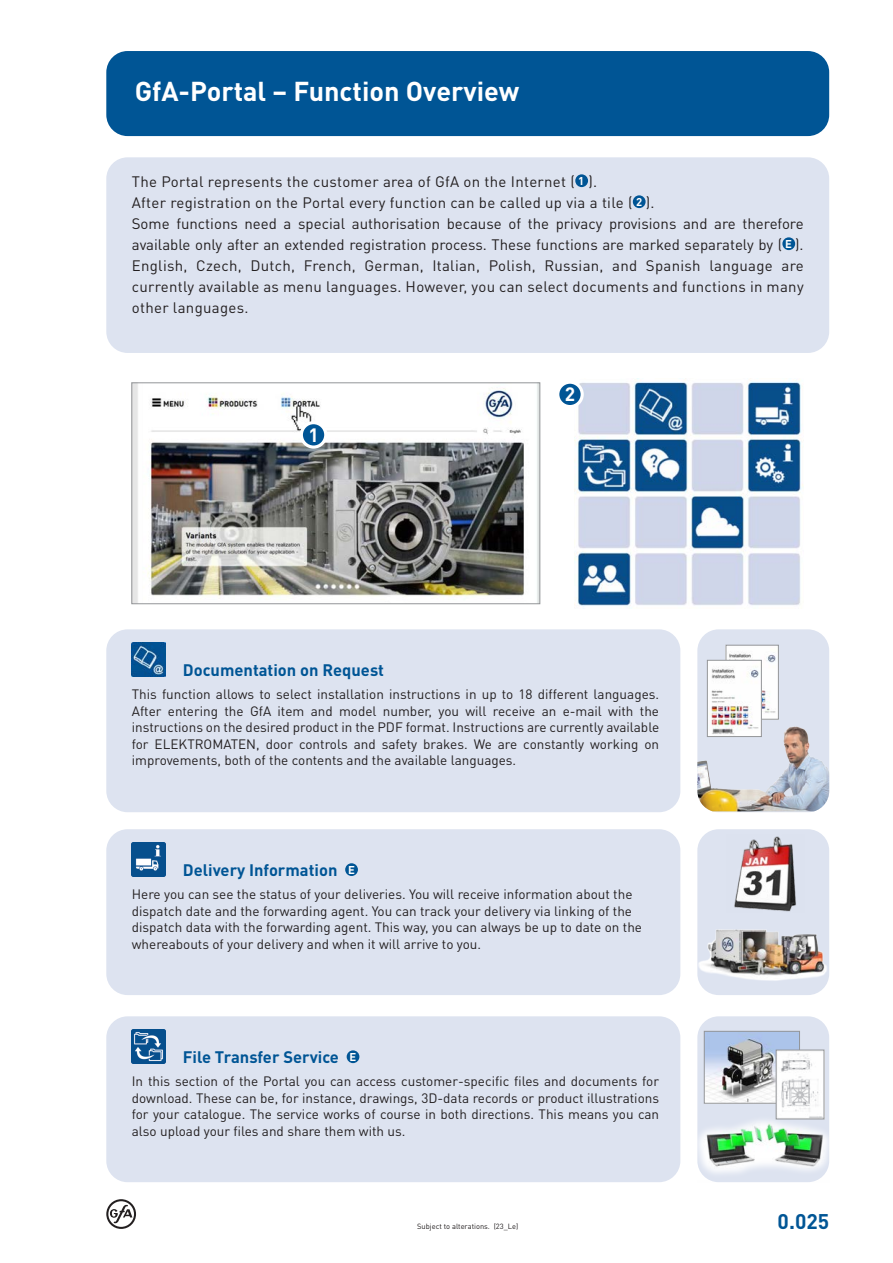
<style>
.page{position:relative;width:893px;height:1263px;background:#fff}
.page>*{position:absolute;margin:0;border:0;box-sizing:border-box;transform-origin:0 0}
.t1{font:700 27px "DIN Pro";color:#fff}
.t2{font:700 21px "DIN Pro";color:#005595}
.t3{font:700 19.2px "DIN Pro";color:#fff}
.t4{font:700 16.5px "DIN Pro";color:#005595}
.t5{font:15px/21px "DIN Pro";letter-spacing:.02em;color:#231f20}
.t6{font:13.5px/16.5px "DIN Pro";color:#231f20;text-align:justify}
.t7{font:7.5px "DIN Pro";color:#231f20}
</style>
<div class="page">
<svg style="left:106px;top:1199px;width:30px;height:30px"></svg>
<div style="left:106px;top:51px;width:723px;height:85px;background:#005595;border-radius:21px"></div>
<div style="left:106px;top:157px;width:723px;height:196px;background:#dde3f0;border-radius:21px"></div>
<div style="left:697px;top:829px;width:132px;height:166px;background:#dde3f0;border-radius:21px"></div>
<img style="left:697px;top:892px;width:132px;height:96px">
<img style="left:726px;top:836px;width:78px;height:76px">
<div style="left:106px;top:829px;width:574px;height:166px;background:#dde3f0;border-radius:21px"></div>
<div style="left:106px;top:1016px;width:574px;height:166px;background:#dde3f0;border-radius:21px"></div>
<div style="left:106px;top:629px;width:574px;height:183px;background:#dde3f0;border-radius:21px"></div>
<div style="left:697px;top:629px;width:132px;height:183px;background:#dde3f0;border-radius:21px"></div>
<img style="left:697px;top:714px;width:132px;height:97px">
<div style="left:697px;top:1016px;width:132px;height:166px;background:#dde3f0;border-radius:21px"></div>
<img style="left:698px;top:1106px;width:131px;height:76px">
<img style="left:706px;top:1033px;width:92px;height:68px">
<div style="left:704px;top:1031px;width:96px;height:72px;border:1px solid #939598"></div>
<img style="left:778px;top:1052px;width:44px;height:65px">
<div style="left:776px;top:1050px;width:48px;height:69px;border:1px solid #939598"></div>
<img style="left:132px;top:842px;width:34px;height:34px">
<img style="left:132px;top:1029px;width:34px;height:34px">
<img style="left:132px;top:642px;width:34px;height:34px">
<img style="left:574px;top:378px;width:230px;height:229px">
<svg style="left:558px;top:382px;width:24px;height:25px"></svg>
<div style="left:556px;top:381px;width:28px;height:27px;border:3px solid #fff;border-radius:50%"></div>
<div style="left:565px;top:387px;width:10px;height:14px;background:#005595"></div>
<img style="left:134px;top:385px;width:404px;height:217px">
<div style="left:132px;top:383px;width:408px;height:221px;border:1px solid #939598"></div>
<div style="left:301px;top:423px;width:25px;height:24px;background:#005595;border-radius:50%"></div>
<div style="left:300px;top:421px;width:27px;height:28px;border:3px solid #fff;border-radius:50%"></div>
<div style="left:575px;top:174px;width:13px;height:13px;background:#005595;border-radius:50%"></div>
<div style="left:633px;top:195px;width:13px;height:13px;background:#005595;border-radius:50%"></div>
<div style="left:782px;top:237px;width:13px;height:13px;background:#005595;border-radius:50%"></div>
<div style="left:345px;top:863px;width:13px;height:13px;background:#005595;border-radius:50%"></div>
<div style="left:347px;top:1050px;width:12px;height:13px;background:#005595;border-radius:50%"></div>
<img style="left:728px;top:647px;width:48px;height:70px">
<div style="left:726px;top:645px;width:52px;height:74px;border:1px solid #939598"></div>
<img style="left:709px;top:662px;width:50px;height:73px">
<div style="left:707px;top:660px;width:54px;height:77px;border:1px solid #939598"></div>
<h1 class="t1" style="left:135px;top:73px;width:386px">GfA-Portal – Function Overview</h1>
<p class="t5" style="left:132px;top:171px;width:673px">The Portal represents the customer area of GfA on the Internet ( <sup>1</sup> ).<br>After registration on the Portal every function can be called up via a tile ( <sup>2</sup> ).<br>Some functions need a special authorisation because of the privacy provisions and are therefore available only after an extended registration process. These functions are marked separately by ( <sup>E</sup> ).<br>English, Czech, Dutch, French, German, Italian, Polish, Russian, and Spanish language are currently available as menu languages. However, you can select documents and functions in many other languages.</p>
<h3 class="t3" style="left:308px;top:422px;width:12px">1</h3>
<p class="t4" style="left:183px;top:659px;width:203px">Documentation on Request</p>
<h3 class="t3" style="left:565px;top:381px;width:12px">2</h3>
<p class="t6" style="left:132px;top:685px;width:529px">This function allows to select installation instructions in up to 18 different languages.<br>After entering the GfA item and model number, you will receive an e-mail with the instructions on the desired product in the PDF format. Instructions are currently available for ELEKTROMATEN, door controls and safety brakes. We are constantly working on improvements, both of the contents and the available languages.</p>
<p class="t4" style="left:183px;top:859px;width:174px">Delivery Information <sup>E</sup></p>
<p class="t6" style="left:132px;top:885px;width:512px;text-align:left">Here you can see the status of your deliveries. You will receive information about the dispatch date and the forwarding agent. You can track your delivery via linking of the dispatch data with the forwarding agent. This way, you can always be up to date on the whereabouts of your delivery and when it will arrive to you.</p>
<p class="t4" style="left:183px;top:1046px;width:175px">File Transfer Service <sup>E</sup></p>
<p class="t6" style="left:132px;top:1072px;width:529px">In this section of the Portal you can access customer-specific files and documents for download. These can be, for instance, drawings, 3D-data records or product illustrations for your catalogue. The service works of course in both directions. This means you can also upload your files and share them with us.</p>
<p class="t7" style="left:417px;top:1221px;width:103px">Subject to alterations. (23_Le)</p>
<h2 class="t2" style="left:778px;top:1207px;width:53px">0.025</h2>
</div>
